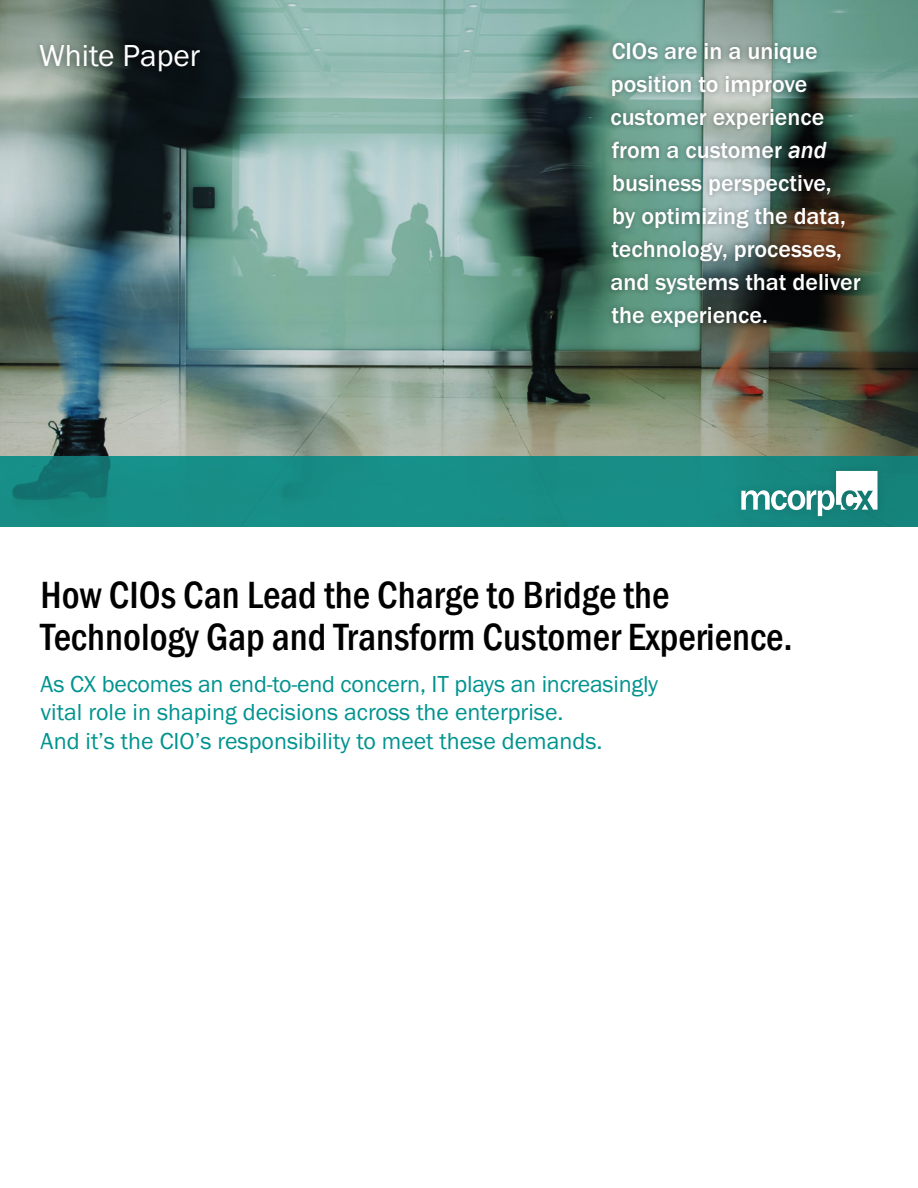
<style>
.page{position:relative;width:918px;height:1188px;background:#fff}
.page>*{position:absolute;margin:0;border:0;box-sizing:border-box;transform-origin:0 0}
.t1{font:500 condensed 39px/42px "Franklin Gothic";color:#000}
.t2{font:31.5px "Franklin Got T";color:#fff}
.t3{font:500 24px/33px "Franklin Got T";color:#fff}
.t4{font:24px/28.5px "Franklin Got T";color:#00938f}
.s1{font-family:"Franklin Gothic";font-style:italic}
</style>
<div class="page">
<img style="left:0;top:0;width:918px;height:456px">
<svg style="left:0;top:456px;width:918px;height:70px;background:#168b84"></svg>
<div style="left:34px;top:39px;width:172px;height:38px;background:#000;opacity:.2"></div>
<div style="left:733px;top:462px;width:153px;height:62px;background:#16877f"></div>
<svg style="left:741px;top:471px;width:136px;height:45px"></svg>
<div style="left:606px;top:37px;width:261px;height:296px;background:#000;opacity:.25"></div>
<h2 class="t2" style="left:39px;top:38px;width:163px">White Paper</h2>
<p class="t3" style="left:610px;top:35px;width:252px">CIOs are in a unique position to improve customer experience from a customer <span class="s1">and </span>business perspective,<br>by optimizing the data, technology, processes, and systems that deliver the experience.</p>
<h1 class="t1" style="left:40px;top:573px;width:754px">How CIOs Can Lead the Charge to Bridge the<br>Technology Gap and Transform Customer Experience.</h1>
<p class="t4" style="left:40px;top:669px;width:619px">As CX becomes an end-to-end concern, IT plays an increasingly vital role in shaping decisions across the enterprise.<br>And it’s the CIO’s responsibility to meet these demands.</p>
</div>
